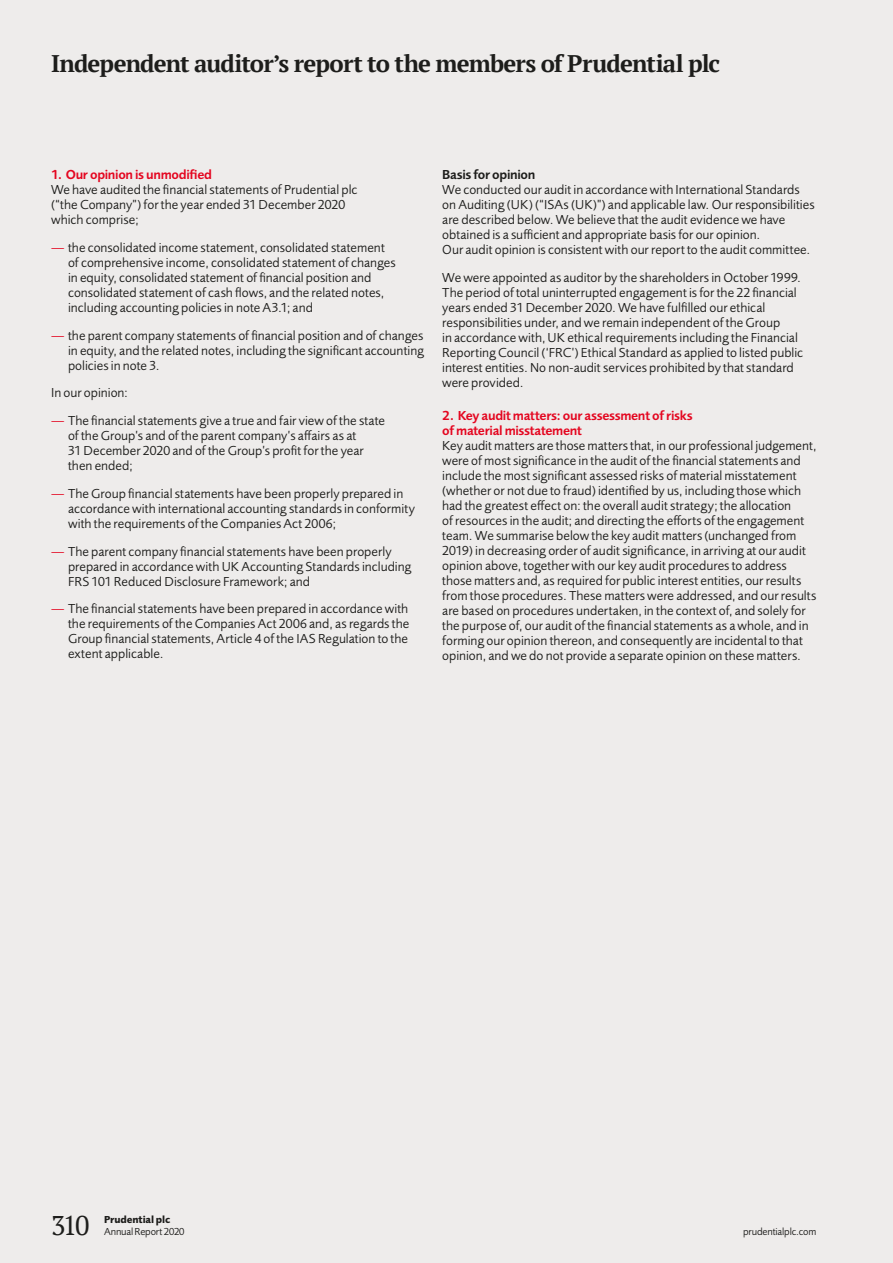
<style>
.page{position:relative;width:893px;height:1263px;background:#eeeceb}
.page>*{position:absolute;margin:0;border:0;box-sizing:border-box;transform-origin:0 0}
.t1{font:27px "PT Serif";color:#1d1d1b}
.t2{font:700 24px "PT Serif";letter-spacing:-.035em;color:#1d1d1b}
.t3{font:13.5px/15px "Pru Sans OT2";color:#1d1d1b}
.t4{font:600 13.5px/15.8px "Pru Sans OT2";letter-spacing:-.025em;color:#e40620}
.t5{font:600 13.5px "Pru Sans OT2";letter-spacing:-.025em;color:#1d1d1b}
.t6{font:10.5px "Pru Sans OT2";letter-spacing:-.015em;color:#1d1d1b}
.t7{font:700 10.5px "Pru Sans OT2";letter-spacing:-.015em;color:#1d1d1b}
.s1{color:#e40620}
</style>
<div class="page">
<h2 class="t2" style="left:51px;top:48px;width:671px">Independent auditor’s report to the members of Prudential plc</h2>
<p class="t4" style="left:51px;top:167px;width:163px">1. Our opinion is unmodified</p>
<p class="t3" style="left:51px;top:182px;width:308px">We have audited the financial statements of Prudential plc (“the Company”) for the year ended 31 December 2020 which comprise;</p>
<p class="t3" style="left:68px;top:240px;width:329px;text-indent:-17px"><span class="s1">—</span> the consolidated income statement, consolidated statement of comprehensive income, consolidated statement of changes in equity, consolidated statement of financial position and consolidated statement of cash flows, and the related notes, including accounting policies in note A3.1; and</p>
<p class="t3" style="left:68px;top:328px;width:358px;text-align:justify;text-indent:-17px"><span class="s1">—</span> the parent company statements of financial position and of changes in equity, and the related notes, including the significant accounting policies in note 3.</p>
<p class="t3" style="left:51px;top:385px;width:78px">In our opinion:</p>
<p class="t3" style="left:68px;top:413px;width:318px;text-indent:-17px"><span class="s1">—</span> The financial statements give a true and fair view of the state of the Group’s and of the parent company’s affairs as at<br>31 December 2020 and of the Group’s profit for the year then ended;</p>
<p class="t3" style="left:68px;top:486px;width:349px;text-indent:-17px"><span class="s1">—</span> The Group financial statements have been properly prepared in accordance with international accounting standards in conformity with the requirements of the Companies Act 2006;</p>
<p class="t3" style="left:68px;top:544px;width:345px;text-indent:-17px"><span class="s1">—</span> The parent company financial statements have been properly prepared in accordance with UK Accounting Standards including<br>FRS 101 Reduced Disclosure Framework; and</p>
<p class="t3" style="left:68px;top:601px;width:343px;text-align:justify;text-indent:-17px"><span class="s1">—</span> The financial statements have been prepared in accordance with the requirements of the Companies Act 2006 and, as regards the Group financial statements, Article 4 of the IAS Regulation to the extent applicable.</p>
<p class="t5" style="left:442px;top:167px;width:95px">Basis for opinion</p>
<p class="t3" style="left:442px;top:182px;width:374px">We conducted our audit in accordance with International Standards on Auditing (UK) (“ISAs (UK)”) and applicable law. Our responsibilities are described below. We believe that the audit evidence we have obtained is a sufficient and appropriate basis for our opinion.<br>Our audit opinion is consistent with our report to the audit committee.</p>
<p class="t3" style="left:442px;top:270px;width:362px">We were appointed as auditor by the shareholders in October 1999.<br>The period of total uninterrupted engagement is for the 22 financial years ended 31 December 2020. We have fulfilled our ethical responsibilities under, and we remain independent of the Group<br>in accordance with, UK ethical requirements including the Financial Reporting Council (‘FRC’) Ethical Standard as applied to listed public interest entities. No non-audit services prohibited by that standard were provided.</p>
<p class="t4" style="left:442px;top:407px;width:252px">2. Key audit matters: our assessment of risks of material misstatement</p>
<p class="t3" style="left:442px;top:438px;width:376px">Key audit matters are those matters that, in our professional judgement, were of most significance in the audit of the financial statements and include the most significant assessed risks of material misstatement (whether or not due to fraud) identified by us, including those which had the greatest effect on: the overall audit strategy; the allocation<br>of resources in the audit; and directing the efforts of the engagement team. We summarise below the key audit matters (unchanged from 2019) in decreasing order of audit significance, in arriving at our audit opinion above, together with our key audit procedures to address those matters and, as required for public interest entities, our results from those procedures. These matters were addressed, and our results are based on procedures undertaken, in the context of, and solely for the purpose of, our audit of the financial statements as a whole, and in forming our opinion thereon, and consequently are incidental to that opinion, and we do not provide a separate opinion on these matters.</p>
<p class="t7" style="left:104px;top:1213px;width:68px">Prudential plc</p>
<h1 class="t1" style="left:51px;top:1208px;width:40px">310</h1>
<p class="t6" style="left:104px;top:1226px;width:82px">Annual Report 2020</p>
<p class="t6" style="left:743px;top:1226px;width:75px">prudentialplc.com</p>
</div>
